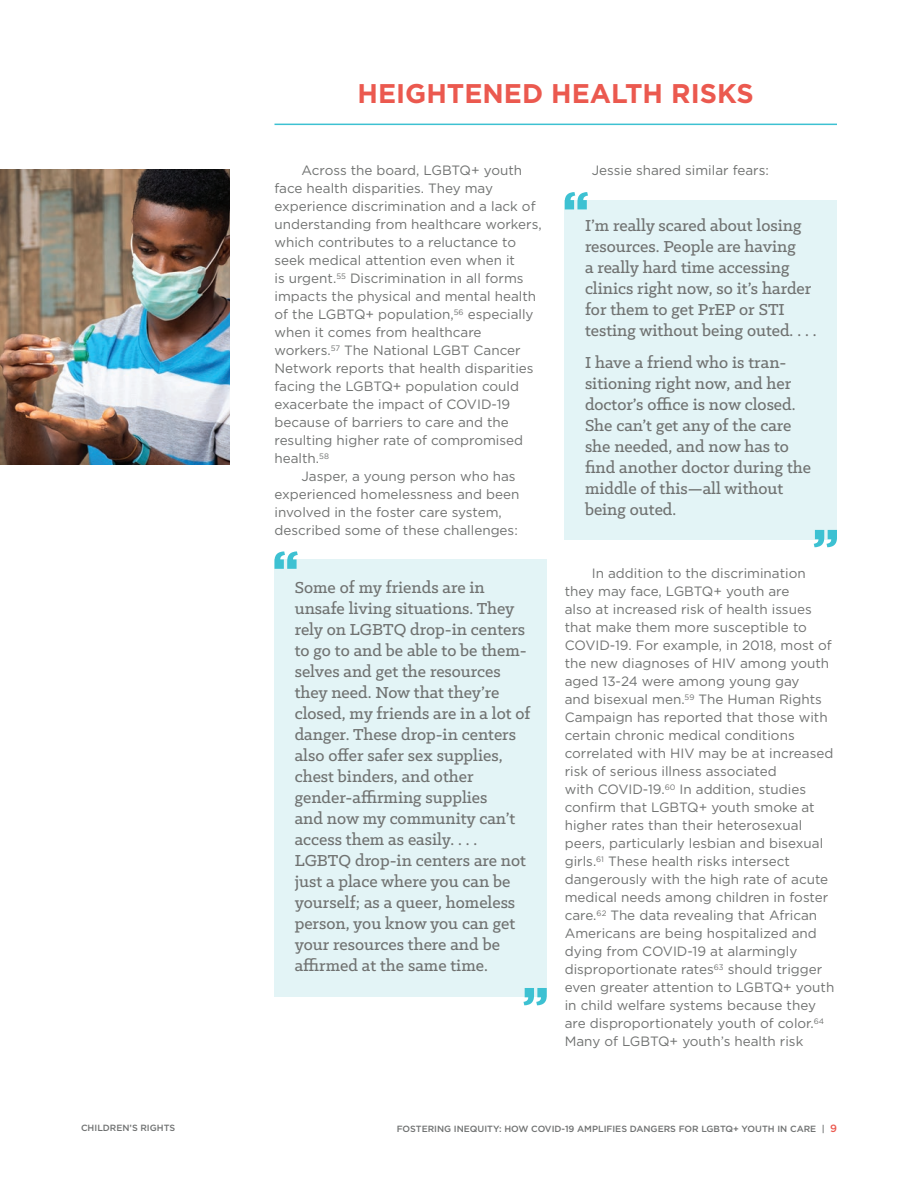
<style>
.page{position:relative;width:918px;height:1188px;background:#fff}
.page>*{position:absolute;margin:0;border:0;box-sizing:border-box;transform-origin:0 0}
.t1{font:700 27px "Gotham";color:#eb594f}
.t2{font:500 18px/21px "Klinic Slab";color:#707271}
.t3{font:13.5px/18px "Gotham";color:#707271}
.t4{font:500 9px "Gotham";color:#6f7171}
.s1{font-size:10.5px;color:#eb594f}
</style>
<div class="page">
<hr style="left:274px;top:124px;width:563px;height:1px;background:#3dc1d2">
<img style="left:0;top:170px;width:230px;height:294px">
<div style="left:274px;top:559px;width:273px;height:438px;background:#e3f4f6"></div>
<svg style="left:274px;top:551px;width:24px;height:18px"></svg>
<svg style="left:524px;top:988px;width:23px;height:17px"></svg>
<div style="left:565px;top:200px;width:272px;height:339px;background:#e3f4f6"></div>
<svg style="left:565px;top:192px;width:23px;height:17px"></svg>
<svg style="left:814px;top:530px;width:23px;height:17px"></svg>
<h1 class="t1" style="left:358px;top:78px;width:398px">HEIGHTENED HEALTH RISKS</h1>
<p class="t3" style="left:302px;top:161px;width:222px">Across the board, LGBTQ+ youth</p>
<p class="t3" style="left:274px;top:179px;width:220px">face health disparities. They may</p>
<p class="t3" style="left:274px;top:197px;width:263px">experience discrimination and a lack of</p>
<p class="t3" style="left:274px;top:215px;width:269px">understanding from healthcare workers,</p>
<p class="t3" style="left:274px;top:233px;width:243px">which contributes to a reluctance to</p>
<p class="t3" style="left:274px;top:251px;width:242px">seek medical attention even when it</p>
<p class="t3" style="left:274px;top:269px;width:251px">is urgent.<sup>55</sup> Discrimination in all forms</p>
<p class="t3" style="left:274px;top:287px;width:263px">impacts the physical and mental health</p>
<p class="t3" style="left:274px;top:305px;width:261px">of the LGBTQ+ population,<sup>56</sup> especially</p>
<p class="t3" style="left:274px;top:323px;width:209px">when it comes from healthcare</p>
<p class="t3" style="left:274px;top:341px;width:248px">workers.<sup>57</sup> The National LGBT Cancer</p>
<p class="t3" style="left:274px;top:359px;width:261px">Network reports that health disparities</p>
<p class="t3" style="left:274px;top:377px;width:246px">facing the LGBTQ+ population could</p>
<p class="t3" style="left:274px;top:395px;width:237px">exacerbate the impact of COVID-19</p>
<p class="t3" style="left:274px;top:413px;width:236px">because of barriers to care and the</p>
<p class="t3" style="left:274px;top:431px;width:250px">resulting higher rate of compromised</p>
<p class="t3" style="left:274px;top:449px;width:56px">health.<sup>58</sup></p>
<p class="t3" style="left:302px;top:467px;width:216px">Jasper, a young person who has</p>
<p class="t3" style="left:274px;top:485px;width:246px">experienced homelessness and been</p>
<p class="t3" style="left:274px;top:503px;width:229px">involved in the foster care system,</p>
<p class="t3" style="left:274px;top:521px;width:245px">described some of these challenges:</p>
<p class="t2" style="left:295px;top:576px;width:237px">Some of my friends are in unsafe living situations. They rely on LGBTQ drop-in centers to go to and be able to be them&shy;selves and get the resources they need. Now that they’re closed, my friends are in a lot of danger. These drop-in centers also offer safer sex supplies, chest binders, and other gender-affirming supplies<br>and now my community can’t access them as easily. . . .<br>LGBTQ drop-in centers are not just a place where you can be yourself; as a queer, homeless person, you know you can get your resources there and be affirmed at the same time.</p>
<p class="t3" style="left:592px;top:161px;width:179px">Jessie shared similar fears:</p>
<h2 class="t2" style="left:585px;top:215px;width:233px">I’m really scared about losing resources. People are having<br>a really hard time accessing clinics right now, so it’s harder for them to get PrEP or STI testing without being outed. . . .</h2>
<h2 class="t2" style="left:585px;top:351px;width:228px">I have a friend who is tran&shy;sitioning right now, and her doctor’s office is now closed.<br>She can’t get any of the care she needed, and now has to find another doctor during the middle of this—all without being outed.</h2>
<p class="t3" style="left:565px;top:564px;width:271px;text-indent:27px">In addition to the discrimination they may face, LGBTQ+ youth are<br>also at increased risk of health issues that make them more susceptible to COVID-19. For example, in 2018, most of the new diagnoses of HIV among youth aged 13-24 were among young gay<br>and bisexual men.<sup>59</sup> The Human Rights Campaign has reported that those with certain chronic medical conditions correlated with HIV may be at increased risk of serious illness associated<br>with COVID-19.<sup>60</sup> In addition, studies confirm that LGBTQ+ youth smoke at higher rates than their heterosexual peers, particularly lesbian and bisexual girls.<sup>61</sup> These health risks intersect dangerously with the high rate of acute medical needs among children in foster care.<sup>62</sup> The data revealing that African Americans are being hospitalized and dying from COVID-19 at alarmingly disproportionate rates<sup>63</sup> should trigger even greater attention to LGBTQ+ youth in child welfare systems because they are disproportionately youth of color.<sup>64<br></sup>Many of LGBTQ+ youth’s health risk</p>
<p class="t4" style="left:81px;top:1123px;width:96px">CHILDREN’S RIGHTS</p>
<p class="t4" style="left:397px;top:1123px;width:442px">FOSTERING INEQUITY: HOW COVID-19 AMPLIFIES DANGERS FOR LGBTQ+ YOUTH IN CARE | <span class="s1">9</span></p>
</div>
